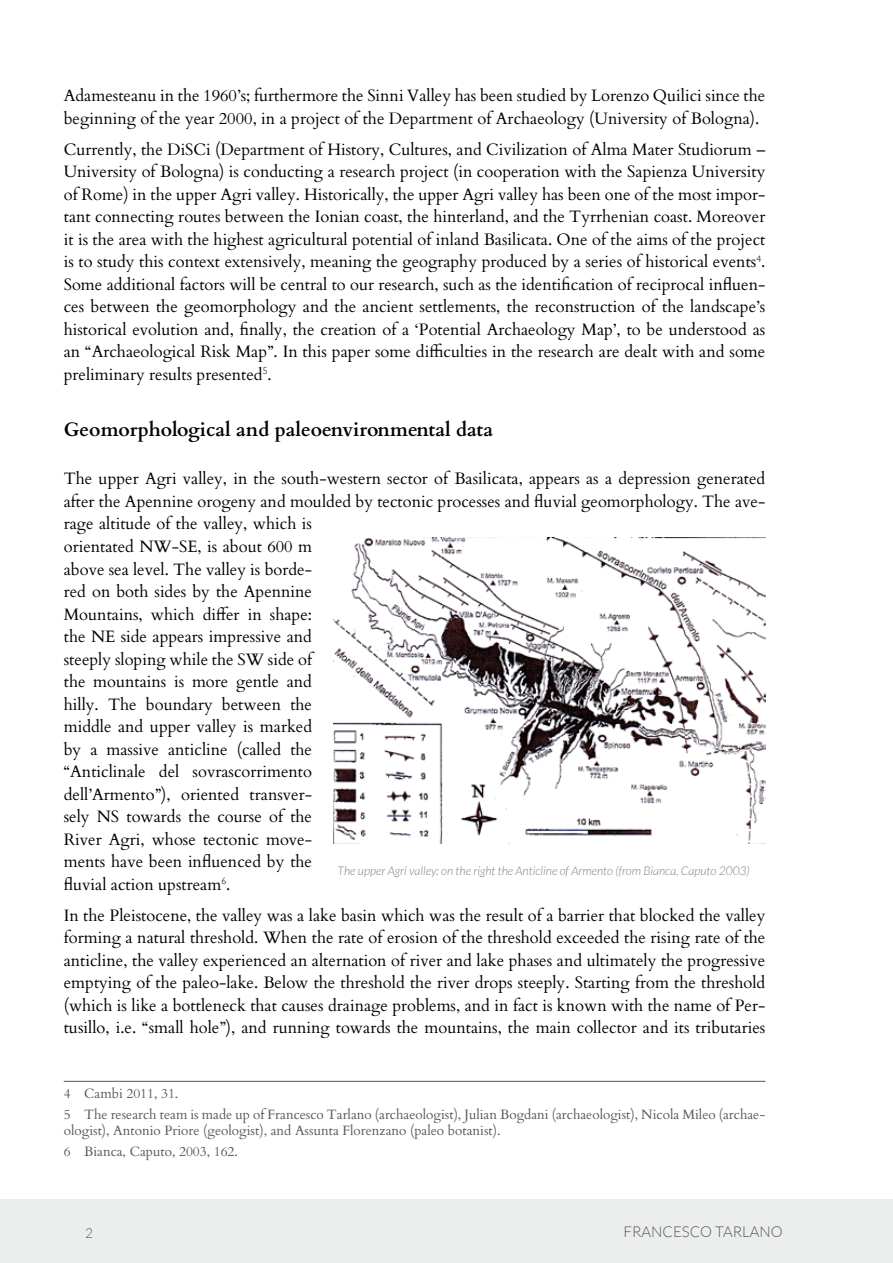
<style>
.page{position:relative;width:893px;height:1263px;background:#fff}
.page>*{position:absolute;margin:0;border:0;box-sizing:border-box;transform-origin:0 0}
.t1{font:700 19.5px "Cardo";color:#000}
.t2{font:16.5px/22.5px "Cardo";color:#000}
.t3{font:300 15px "Lato";color:#58585a}
.t4{font:13.5px/20.7px "Cardo";color:#58585a}
.t5{font:300 13.5px "Lato";color:#58585a}
.t6{font:italic 300 12px "Lato";color:#7e7f81}
</style>
<div class="page">
<div style="left:0;top:1199px;width:893px;height:64px;background:#eceded"></div>
<hr style="left:64px;top:1081px;width:701px;height:1px;background:#58585a">
<img style="left:333px;top:538px;width:432px;height:306px">
<p class="t2" style="left:64px;top:84px;width:703px">Adamesteanu in the 1960’s; furthermore the Sinni Valley has been studied by Lorenzo Quilici since the beginning of the year 2000, in a project of the Department of Archaeology (University of Bologna).</p>
<p class="t2" style="left:64px;top:137px;width:703px;text-align:justify">Currently, the DiSCi (Department of History, Cultures, and Civilization of Alma Mater Studiorum – University of Bologna) is conducting a research project (in cooperation with the Sapienza University of Rome) in the upper Agri valley. Historically, the upper Agri valley has been one of the most impor&shy;tant connecting routes between the Ionian coast, the hinterland, and the Tyrrhenian coast. Moreover it is the area with the highest agricultural potential of inland Basilicata. One of the aims of the project is to study this context extensively, meaning the geography produced by a series of historical events<sup>4</sup>.<br>Some additional factors will be central to our research, such as the identification of reciprocal influen&shy;ces between the geomorphology and the ancient settlements, the reconstruction of the landscape’s historical evolution and, finally, the creation of a ‘Potential Archaeology Map’, to be understood as an “Archaeological Risk Map”. In this paper some difficulties in the research are dealt with and some preliminary results presented<sup>5</sup>.</p>
<p class="t1" style="left:64px;top:414px;width:431px">Geomorphological and paleoenvironmental data</p>
<p class="t2" style="left:64px;top:467px;width:703px">The upper Agri valley, in the south-western sector of Basilicata, appears as a depression generated after the Apennine orogeny and moulded by tectonic processes and fluvial geomorphology. The ave&shy;rage altitude of the valley, which is<br>orientated NW-SE, is about 600 m<br>above sea level. The valley is borde-<br>red on both sides by the Apennine<br>Mountains, which differ in shape:<br>the NE side appears impressive and<br>steeply sloping while the SW side of<br>the mountains is more gentle and<br>hilly. The boundary between the<br>middle and upper valley is marked<br>by a massive anticline (called the<br>“Anticlinale del sovrascorrimento<br>dell’Armento”), oriented transver-<br>sely NS towards the course of the<br>River Agri, whose tectonic move-<br>ments have been influenced by the<br>fluvial action upstream<sup>6</sup>.</p>
<p class="t2" style="left:64px;top:903px;width:703px;text-align:justify">In the Pleistocene, the valley was a lake basin which was the result of a barrier that blocked the valley forming a natural threshold. When the rate of erosion of the threshold exceeded the rising rate of the anticline, the valley experienced an alternation of river and lake phases and ultimately the progressive emptying of the paleo-lake. Below the threshold the river drops steeply. Starting from the threshold (which is like a bottleneck that causes drainage problems, and in fact is known with the name of Per&shy;tusillo, i.e. “small hole”), and running towards the mountains, the main collector and its tributaries</p>
<p class="t6" style="left:338px;top:864px;width:414px">The upper Agri valley: on the right the Anticline of Armento (from Bianca, Caputo 2003)</p>
<p class="t4" style="left:64px;top:1082px;width:703px">4 Cambi 2011, 31.<br>5 The research team is made up of Francesco Tarlano (archaeologist), Julian Bogdani (archaeologist), Nicola Mileo (archae-</p>
<p class="t4" style="left:64px;top:1119px;width:438px">ologist), Antonio Priore (geologist), and Assunta Florenzano (paleo botanist).<br>6 Bianca, Caputo, 2003, 162.</p>
<p class="t5" style="left:85px;top:1226px;width:9px">2</p>
<p class="t3" style="left:623px;top:1224px;width:161px">FRANCESCO TARLANO</p>
</div>
